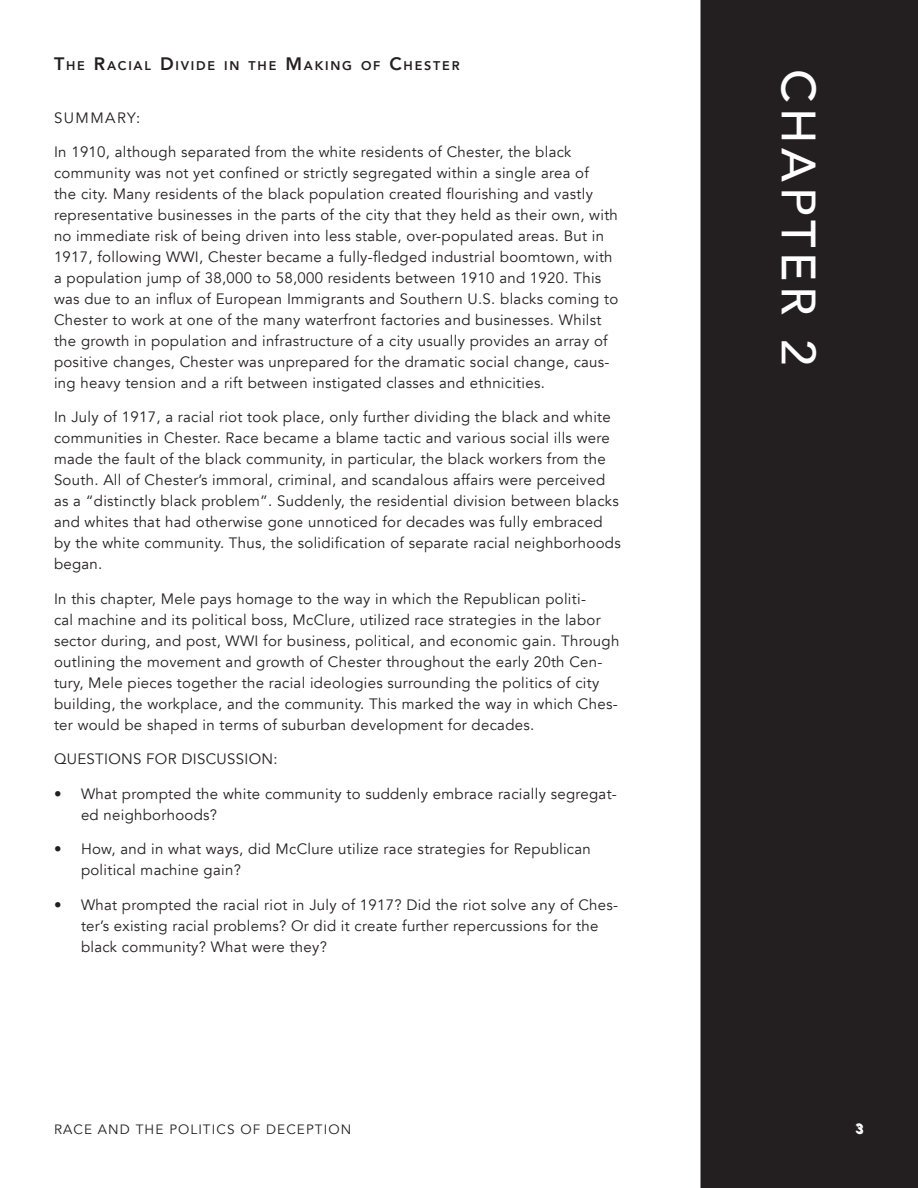
<style>
.page{position:relative;width:918px;height:1188px;background:#fff}
.page>*{position:absolute;margin:0;border:0;box-sizing:border-box;transform-origin:0 0}
.interior__page_title{font:500 48px "Avenir";letter-spacing:.1em;color:#fff}
.interior__summary{font:15px/21px "Avenir";letter-spacing:.02em;color:#231f20}
.interior__page_title-2{font:15px "Avenir";letter-spacing:.1em;color:#231f20}
.footer-recto{font:13.5px "Avenir";letter-spacing:.08em;color:#231f20}
.cover__biblio{font:800 13.5px "Avenir";color:#fff}
.interior__page_title-3{font:800 12.6px "Avenir";letter-spacing:.145em;color:#231f20}
.s1{font-size:18px}
</style>
<div class="page">
<div style="left:700px;top:0;width:218px;height:1188px;background:#231f20"></div>
<p class="interior__page_title-3" style="left:54px;top:56px;width:406px"><span class="s1">T</span>HE <span class="s1">R</span>ACIAL <span class="s1">D</span>IVIDE IN THE <span class="s1">M</span>AKING OF <span class="s1">C</span>HESTER</p>
<p class="interior__page_title-2" style="left:54px;top:109px;width:88px">SUMMARY:</p>
<p class="interior__summary" style="left:54px;top:141px;width:566px">In 1910, although separated from the white residents of Chester, the black community was not yet confined or strictly segregated within a single area of<br>the city. Many residents of the black population created flourishing and vastly representative businesses in the parts of the city that they held as their own, with no immediate risk of being driven into less stable, over-populated areas. But in 1917, following WWI, Chester became a fully-fledged industrial boomtown, with a population jump of 38,000 to 58,000 residents between 1910 and 1920. This was due to an influx of European Immigrants and Southern U.S. blacks coming to Chester to work at one of the many waterfront factories and businesses. Whilst the growth in population and infrastructure of a city usually provides an array of positive changes, Chester was unprepared for the dramatic social change, caus&shy;ing heavy tension and a rift between instigated classes and ethnicities.</p>
<p class="interior__summary" style="left:54px;top:407px;width:568px">In July of 1917, a racial riot took place, only further dividing the black and white communities in Chester. Race became a blame tactic and various social ills were made the fault of the black community, in particular, the black workers from the South. All of Chester’s immoral, criminal, and scandalous affairs were perceived as a “distinctly black problem”. Suddenly, the residential division between blacks and whites that had otherwise gone unnoticed for decades was fully embraced by the white community. Thus, the solidification of separate racial neighborhoods began.</p>
<p class="interior__summary" style="left:54px;top:588px;width:567px">In this chapter, Mele pays homage to the way in which the Republican politi-<br>cal machine and its political boss, McClure, utilized race strategies in the labor sector during, and post, WWI for business, political, and economic gain. Through outlining the movement and growth of Chester throughout the early 20th Cen&shy;tury, Mele pieces together the racial ideologies surrounding the politics of city building, the workplace, and the community. This marked the way in which Ches&shy;ter would be shaped in terms of suburban development for decades.</p>
<p class="interior__summary" style="left:54px;top:749px;width:225px">QUESTIONS FOR DISCUSSION:</p>
<p class="interior__summary" style="left:81px;top:783px;width:537px;text-indent:-27px">• What prompted the white community to suddenly embrace racially segregat&shy;ed neighborhoods?</p>
<p class="interior__summary" style="left:81px;top:839px;width:511px;text-indent:-27px">• How, and in what ways, did McClure utilize race strategies for Republican political machine gain?</p>
<p class="interior__summary" style="left:81px;top:894px;width:539px;text-indent:-27px">• What prompted the racial riot in July of 1917? Did the riot solve any of Ches&shy;ter’s existing racial problems? Or did it create further repercussions for the black community? What were they?</p>
<p class="interior__page_title" style="left:840px;top:69px;width:298px;rotate:90deg">CHAPTER 2</p>
<p class="footer-recto" style="left:54px;top:1121px;width:299px">RACE AND THE POLITICS OF DECEPTION</p>
<p class="cover__biblio" style="left:856px;top:1119px;width:9px">3</p>
</div>
